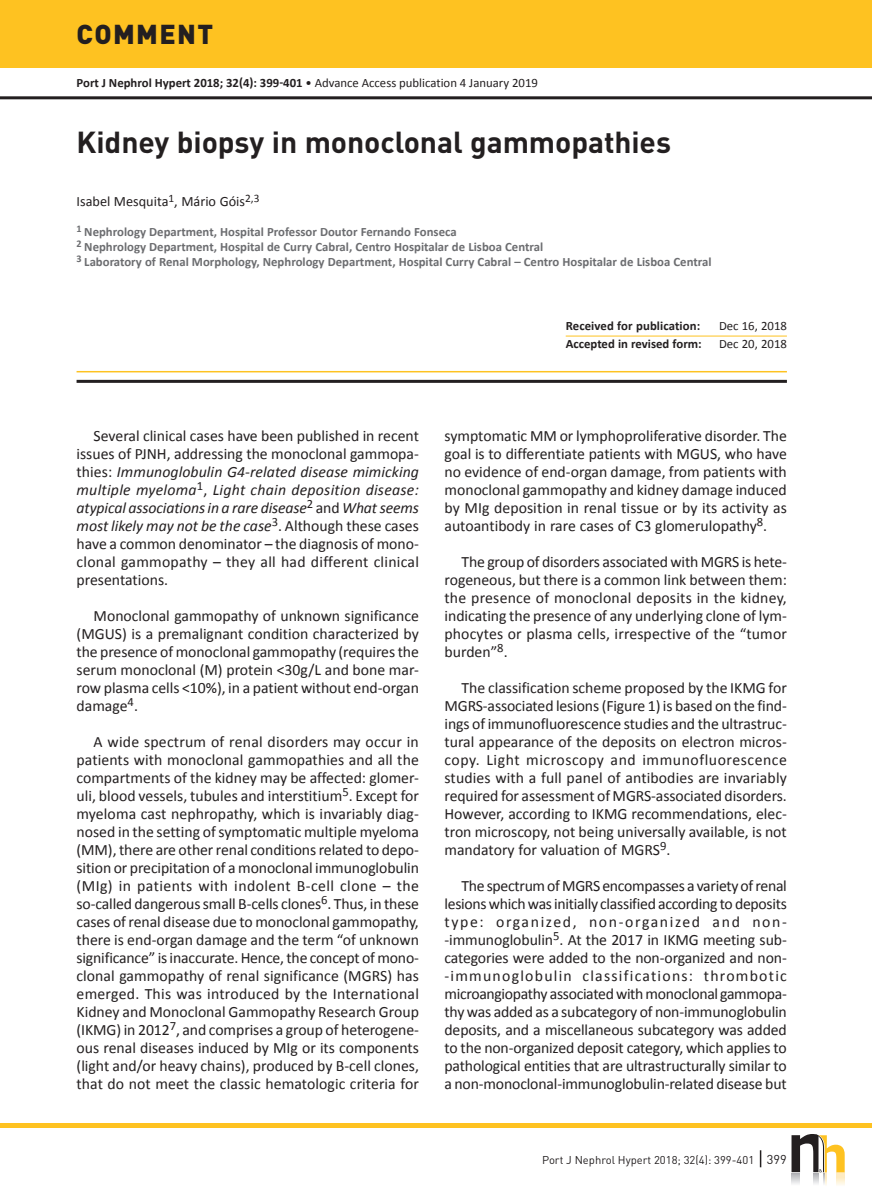
<style>
.page{position:relative;width:872px;height:1191px;background:#fff}
.page>*{position:absolute;margin:0;border:0;box-sizing:border-box;transform-origin:0 0}
.t1{font:700 30px "DIN";letter-spacing:-.005em;color:#231f20}
.t2{font:900 27px "DIN";letter-spacing:.05em;color:#231f20}
.t3{font:15.75px/18px "Calibri";color:#231f20;text-align:justify}
.t4{font:14.25px "Calibri";color:#231f20}
.t5{font:700 12.75px/15px "Calibri";color:#6c6d70}
.t6{font:12.75px "Calibri";color:#231f20}
.t7{font:700 12.75px "Calibri";color:#231f20}
.t8{font:11.25px "DIN";color:#231f20}
.s1{font-weight:700}
.s2{font-style:italic}
.s3{font-size:12.75px}
</style>
<div class="page">
<hr style="left:0;top:96px;width:872px;height:3px;background:#231f20">
<hr style="left:0;top:1123px;width:872px;height:4px;background:#fec221">
<svg style="left:760px;top:1150px;width:1px;height:17px"></svg>
<div style="left:0;top:0;width:872px;height:68px;background:#fec221"></div>
<svg style="left:791px;top:1134px;width:53px;height:51px"></svg>
<hr style="left:77px;top:371px;width:710px;height:1px;background:#fec221">
<hr style="left:77px;top:380px;width:710px;height:3px;background:#231f20">
<hr style="left:566px;top:336px;width:221px;height:1px;background:#fec221">
<h2 class="t2" style="left:77px;top:16px;width:138px">COMMENT</h2>
<p class="t6" style="left:77px;top:75px;width:463px"><span class="s1">Port J Nephrol Hypert 2018; 32(4): 399-401</span> • Advance Access publication 4 January 2019</p>
<h1 class="t1" style="left:77px;top:123px;width:596px">Kidney biopsy in monoclonal gammopathies</h1>
<p class="t4" style="left:77px;top:193px;width:184px">Isabel Mesquita<sup>1</sup>, Mário Góis<sup>2,3</sup></p>
<p class="t5" style="left:77px;top:224px;width:636px"><sup>1</sup> Nephrology Department, Hospital Professor Doutor Fernando Fonseca<br><sup>2</sup> Nephrology Department, Hospital de Curry Cabral, Centro Hospitalar de Lisboa Central<br><sup>3</sup> Laboratory of Renal Morphology, Nephrology Department, Hospital Curry Cabral – Centro Hospitalar de Lisboa Central</p>
<p class="t7" style="left:566px;top:318px;width:136px">Received for publication:</p>
<p class="t6" style="left:719px;top:318px;width:69px">Dec 16, 2018</p>
<p class="t7" style="left:566px;top:336px;width:137px">Accepted in revised form:</p>
<p class="t6" style="left:719px;top:336px;width:69px">Dec 20, 2018</p>
<p class="t3" style="left:77px;top:426px;width:344px;text-indent:17px">Several clinical cases have been published in recent issues of PJNH, addressing the monoclonal gammopa‑ thies: <span class="s2">Immunoglobulin G4‑related disease mimicking multiple myeloma</span><sup>1</sup>, <span class="s2">Light chain deposition disease: atypical associations in a rare disease</span><sup>2</sup> and <span class="s2">What seems most likely may not be the case</span><sup>3</sup>. Although these cases have a common denominator – the diagnosis of mono‑ clonal gammopathy – they all had different clinical presentations.</p>
<p class="t3" style="left:77px;top:606px;width:344px;text-indent:17px">Monoclonal gammopathy of unknown significance (MGUS) is a premalignant condition characterized by the presence of monoclonal gammopathy (requires the serum monoclonal (M) protein &lt;30g/L and bone mar‑ row plasma cells &lt;10%), in a patient without end‑organ damage<sup>4</sup>.</p>
<p class="t3" style="left:77px;top:732px;width:344px;text-indent:17px">A wide spectrum of renal disorders may occur in patients with monoclonal gammopathies and all the compartments of the kidney may be affected: glomer‑ uli, blood vessels, tubules and interstitium<sup>5</sup>. Except for myeloma cast nephropathy, which is invariably diag‑ nosed in the setting of symptomatic multiple myeloma (MM), there are other renal conditions related to depo‑ sition or precipitation of a monoclonal immunoglobulin (MIg) in patients with indolent B‑cell clone – the so‑called dangerous small B‑cells clones<sup>6</sup>. Thus, in these cases of renal disease due to monoclonal gammopathy, there is end‑organ damage and the term “of unknown significance” is inaccurate. Hence, the concept of mono‑ clonal gammopathy of renal significance (MGRS) has emerged. This was introduced by the International Kidney and Monoclonal Gammopathy Research Group (IKMG) in 2012<sup>7</sup>, and comprises a group of heterogene‑ ous renal diseases induced by MIg or its components (light and/or heavy chains), produced by B‑cell clones, that do not meet the classic hematologic criteria for</p>
<p class="t3" style="left:444px;top:426px;width:344px">symptomatic MM or lymphoproliferative disorder. The goal is to differentiate patients with MGUS, who have no evidence of end‑organ damage, from patients with monoclonal gammopathy and kidney damage induced by MIg deposition in renal tissue or by its activity as autoantibody in rare cases of C3 glomerulopathy<sup>8</sup>.</p>
<p class="t3" style="left:444px;top:552px;width:344px;text-indent:17px">The group of disorders associated with MGRS is hete&shy;rogeneous, but there is a common link between them: the presence of monoclonal deposits in the kidney, indicating the presence of any underlying clone of lym‑ phocytes or plasma cells, irrespective of the “tumor burden”<sup>8</sup>.</p>
<p class="t3" style="left:444px;top:678px;width:344px;text-indent:17px">The classification scheme proposed by the IKMG for MGRS‑associated lesions (Figure 1) is based on the find‑ ings of immunofluorescence studies and the ultrastruc‑ tural appearance of the deposits on electron micros‑ copy. Light microscopy and immunofluorescence studies with a full panel of antibodies are invariably required for assessment of MGRS‑associated disorders.<br>However, according to IKMG recommendations, elec‑ tron microscopy, not being universally available, is not mandatory for valuation of MGRS<sup>9</sup>.</p>
<p class="t3" style="left:444px;top:876px;width:344px;text-indent:17px">The spectrum of MGRS encompasses a variety of renal lesions which was initially classified according to deposits type: organized, non‑organized and non-‑immunoglobulin<sup>5</sup>. At the 2017 in IKMG meeting sub‑ categories were added to the non‑organized and non-‑immunoglobulin classifications: thrombotic microangiopathy associated with monoclonal gammopa‑ thy was added as a subcategory of non‑immunoglobulin deposits, and a miscellaneous subcategory was added to the non‑organized deposit category, which applies to pathological entities that are ultrastructurally similar to a non‑monoclonal‑immunoglobulin‑related disease but</p>
<p class="t8" style="left:542px;top:1152px;width:246px">Port J Nephrol Hypert 2018; 32(4): 399-401 <span class="s3">399</span></p>
</div>
